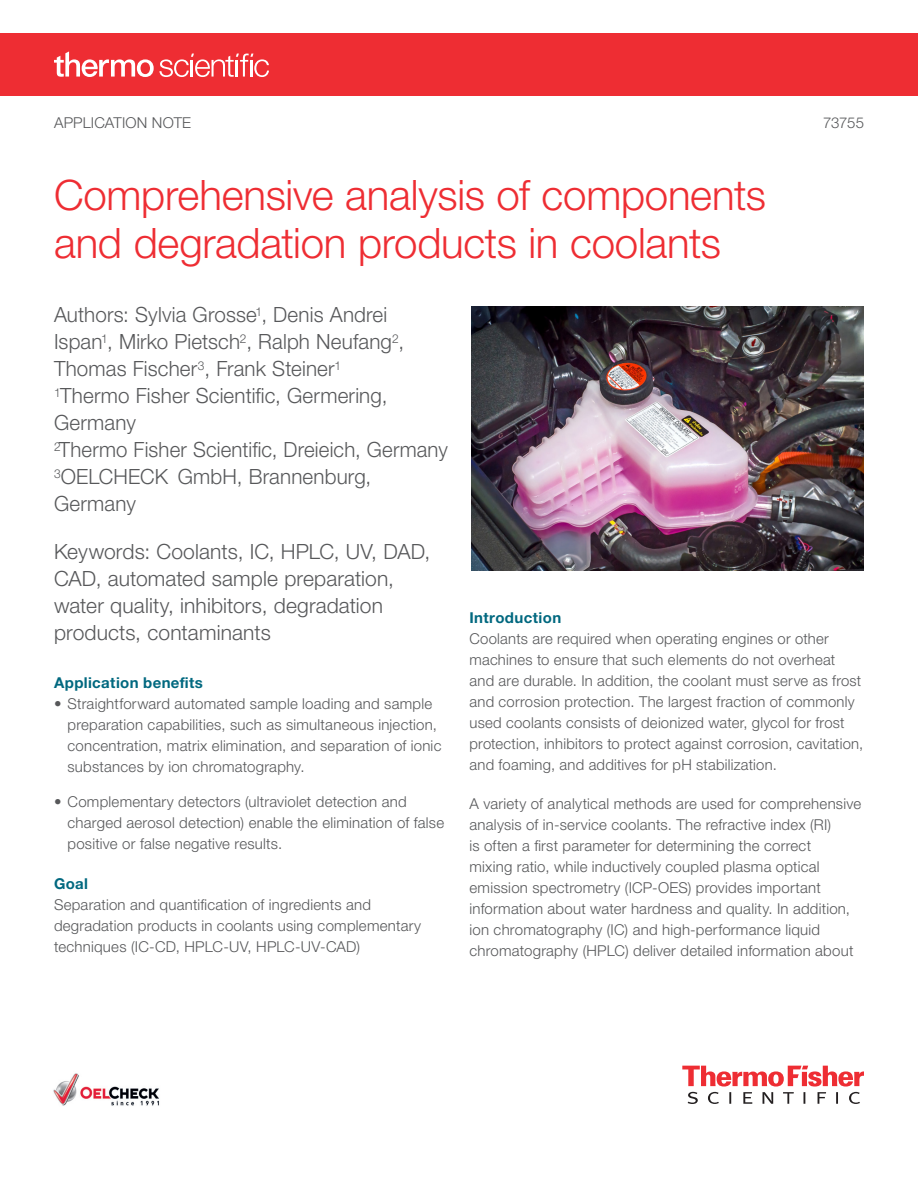
<style>
.page{position:relative;width:918px;height:1188px;background:#fff}
.page>*{position:absolute;margin:0;border:0;box-sizing:border-box;transform-origin:0 0}
.t1{font:300 42px/48px "Helvetica Neue LTW1 G";letter-spacing:-.005em;color:#ee2d33}
.t2{font:300 21px/27px "Helvetica Neue LTW1 G";letter-spacing:.01em;color:#57585a}
.t3{font:300 15px/21px "Helvetica Neue LTW1 G";letter-spacing:.015em;color:#57585a}
.t4{font:700 15px "Helvetica Neue LTW1 G";letter-spacing:.025em;color:#00687f}
</style>
<div class="page">
<img style="left:471px;top:306px;width:393px;height:265px">
<svg style="left:682px;top:1066px;width:182px;height:38px"></svg>
<img style="left:53px;top:1073px;width:106px;height:33px">
<div style="left:0;top:33px;width:918px;height:63px;background:#ee2d33"></div>
<svg style="left:54px;top:51px;width:215px;height:26px"></svg>
<p class="t3" style="left:54px;top:112px;width:139px">APPLICATION NOTE</p>
<p class="t3" style="left:823px;top:112px;width:42px">73755</p>
<h1 class="t1" style="left:54px;top:171px;width:713px">Comprehensive analysis of components and degradation products in coolants</h1>
<p class="t2" style="left:54px;top:301px;width:395px">Authors: Sylvia Grosse<sup>1</sup>, Denis Andrei<br>Ispan<sup>1</sup>, Mirko Pietsch<sup>2</sup>, Ralph Neufang<sup>2</sup>,<br>Thomas Fischer<sup>3</sup>, Frank Steiner<sup>1<br>1</sup>Thermo Fisher Scientific, Germering,<br>Germany<br><sup>2</sup>Thermo Fisher Scientific, Dreieich, Germany<br><sup>3</sup>OELCHECK GmbH, Brannenburg,<br>Germany</p>
<h2 class="t2" style="left:54px;top:538px;width:378px">Keywords: Coolants, IC, HPLC, UV, DAD, CAD, automated sample preparation, water quality, inhibitors, degradation products, contaminants</h2>
<p class="t4" style="left:54px;top:674px;width:150px">Application benefits</p>
<p class="t3" style="left:68px;top:694px;width:375px;text-indent:-14px">• Straightforward automated sample loading and sample preparation capabilities, such as simultaneous injection, concentration, matrix elimination, and separation of ionic substances by ion chromatography.</p>
<p class="t3" style="left:68px;top:791px;width:378px;text-indent:-14px">• Complementary detectors (ultraviolet detection and charged aerosol detection) enable the elimination of false positive or false negative results.</p>
<p class="t4" style="left:54px;top:875px;width:36px">Goal</p>
<p class="t3" style="left:54px;top:895px;width:369px">Separation and quantification of ingredients and degradation products in coolants using complementary techniques (IC-CD, HPLC-UV, HPLC-UV-CAD)</p>
<p class="t4" style="left:470px;top:608px;width:93px">Introduction</p>
<p class="t3" style="left:470px;top:628px;width:395px">Coolants are required when operating engines or other machines to ensure that such elements do not overheat and are durable. In addition, the coolant must serve as frost and corrosion protection. The largest fraction of commonly used coolants consists of deionized water, glycol for frost protection, inhibitors to protect against corrosion, cavitation, and foaming, and additives for pH stabilization.</p>
<p class="t3" style="left:470px;top:793px;width:393px">A variety of analytical methods are used for comprehensive analysis of in-service coolants. The refractive index (RI)<br>is often a first parameter for determining the correct<br>mixing ratio, while inductively coupled plasma optical emission spectrometry (ICP-OES) provides important information about water hardness and quality. In addition, ion chromatography (IC) and high-performance liquid chromatography (HPLC) deliver detailed information about</p>
</div>
